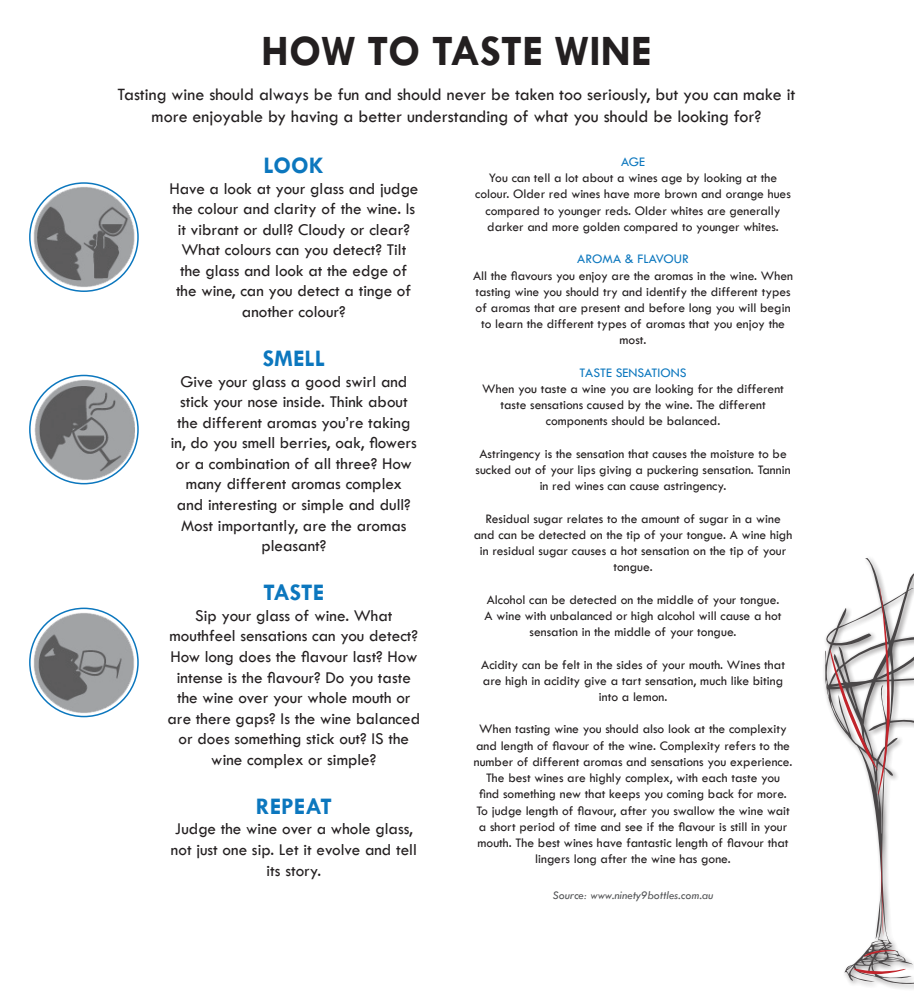
<style>
.page{position:relative;width:914px;height:1001px;background:#fff}
.page>*{position:absolute;margin:0;border:0;box-sizing:border-box;transform-origin:0 0}
.t1{font:700 43.8px "Tw Cen";color:#231f20}
.t2{font:700 24px "Tw Cen";color:#0c77be}
.t3{font:18px/21.6px "Tw Cen";color:#231f20;text-align:center}
.t4{font:17.1px/20.5px "Tw Cen";color:#231f20;text-align:center}
.t5{font:13.5px/16.2px "Tw Cen";color:#231f20;text-align:center}
.t6{font:13.5px "Tw Cen";color:#0c77be}
.t7{font:italic 12px "Tw Cen";color:#545557}
</style>
<div class="page">
<svg style="left:824px;top:558px;width:89px;height:427px"></svg>
<svg style="left:829px;top:586px;width:61px;height:209px"></svg>
<svg style="left:853px;top:968px;width:53px;height:6px"></svg>
<svg style="left:881px;top:840px;width:2px;height:96px"></svg>
<svg style="left:863px;top:949px;width:33px;height:7px"></svg>
<img style="left:29px;top:185px;width:110px;height:104px">
<div style="left:29px;top:182px;width:110px;height:110px;border:2px solid #0c77be;border-radius:50%"></div>
<img style="left:29px;top:378px;width:106px;height:103px">
<div style="left:29px;top:374px;width:110px;height:110px;border:2px solid #0c77be;border-radius:50%"></div>
<img style="left:32px;top:610px;width:105px;height:104px">
<div style="left:29px;top:607px;width:110px;height:110px;border:2px solid #0c77be;border-radius:50%"></div>
<p class="t1" style="left:261px;top:25px;width:392px">HOW TO TASTE WINE</p>
<p class="t3" style="left:118px;top:83px;width:679px">Tasting wine should always be fun and should never be taken too seriously, but you can make it more enjoyable by having a better understanding of what you should be looking for?</p>
<p class="t6" style="left:621px;top:154px;width:26px">AGE</p>
<p class="t5" style="left:475px;top:170px;width:317px">You can tell a lot about a wines age by looking at the colour. Older red wines have more brown and orange hues compared to younger reds. Older whites are generally darker and more golden compared to younger whites.</p>
<p class="t6" style="left:577px;top:251px;width:113px">AROMA &amp; FLAVOUR</p>
<p class="t5" style="left:473px;top:267px;width:321px">All the flavours you enjoy are the aromas in the wine. When tasting wine you should try and identify the different types of aromas that are present and before long you will begin to learn the different types of aromas that you enjoy the most.</p>
<p class="t6" style="left:579px;top:364px;width:109px">TASTE SENSATIONS</p>
<p class="t5" style="left:482px;top:380px;width:303px">When you taste a wine you are looking for the different taste sensations caused by the wine. The different components should be balanced.</p>
<p class="t5" style="left:475px;top:445px;width:317px">Astringency is the sensation that causes the moisture to be sucked out of your lips giving a puckering sensation. Tannin in red wines can cause astringency.</p>
<p class="t5" style="left:474px;top:510px;width:320px">Residual sugar relates to the amount of sugar in a wine and can be detected on the tip of your tongue. A wine high in residual sugar causes a hot sensation on the tip of your tongue.</p>
<p class="t5" style="left:484px;top:591px;width:298px">Alcohol can be detected on the middle of your tongue.<br>A wine with unbalanced or high alcohol will cause a hot sensation in the middle of your tongue.</p>
<p class="t5" style="left:481px;top:656px;width:305px">Acidity can be felt in the sides of your mouth. Wines that are high in acidity give a tart sensation, much like biting into a lemon.</p>
<p class="t5" style="left:474px;top:721px;width:320px">When tasting wine you should also look at the complexity and length of flavour of the wine. Complexity refers to the number of different aromas and sensations you experience.<br>The best wines are highly complex, with each taste you<br>find something new that keeps you coming back for more.<br>To judge length of flavour, after you swallow the wine wait a short period of time and see if the flavour is still in your mouth. The best wines have fantastic length of flavour that lingers long after the wine has gone.</p>
<p class="t7" style="left:553px;top:888px;width:162px">Source: www.ninety9bottles.com.au</p>
<p class="t2" style="left:263px;top:151px;width:62px">LOOK</p>
<p class="t4" style="left:169px;top:178px;width:250px">Have a look at your glass and judge the colour and clarity of the wine. Is it vibrant or dull? Cloudy or clear?<br>What colours can you detect? Tilt the glass and look at the edge of the wine, can you detect a tinge of another colour?</p>
<p class="t2" style="left:263px;top:344px;width:64px">SMELL</p>
<p class="t4" style="left:171px;top:371px;width:248px">Give your glass a good swirl and stick your nose inside. Think about the different aromas you’re taking in, do you smell berries, oak, flowers or a combination of all three? How many different aromas complex and interesting or simple and dull?<br>Most importantly, are the aromas pleasant?</p>
<p class="t2" style="left:263px;top:578px;width:62px">TASTE</p>
<p class="t4" style="left:167px;top:605px;width:254px">Sip your glass of wine. What mouthfeel sensations can you detect?<br>How long does the flavour last? How intense is the flavour? Do you taste the wine over your whole mouth or are there gaps? Is the wine balanced or does something stick out? IS the wine complex or simple?</p>
<p class="t2" style="left:256px;top:791px;width:78px">REPEAT</p>
<p class="t4" style="left:171px;top:818px;width:247px">Judge the wine over a whole glass, not just one sip. Let it evolve and tell its story.</p>
</div>
